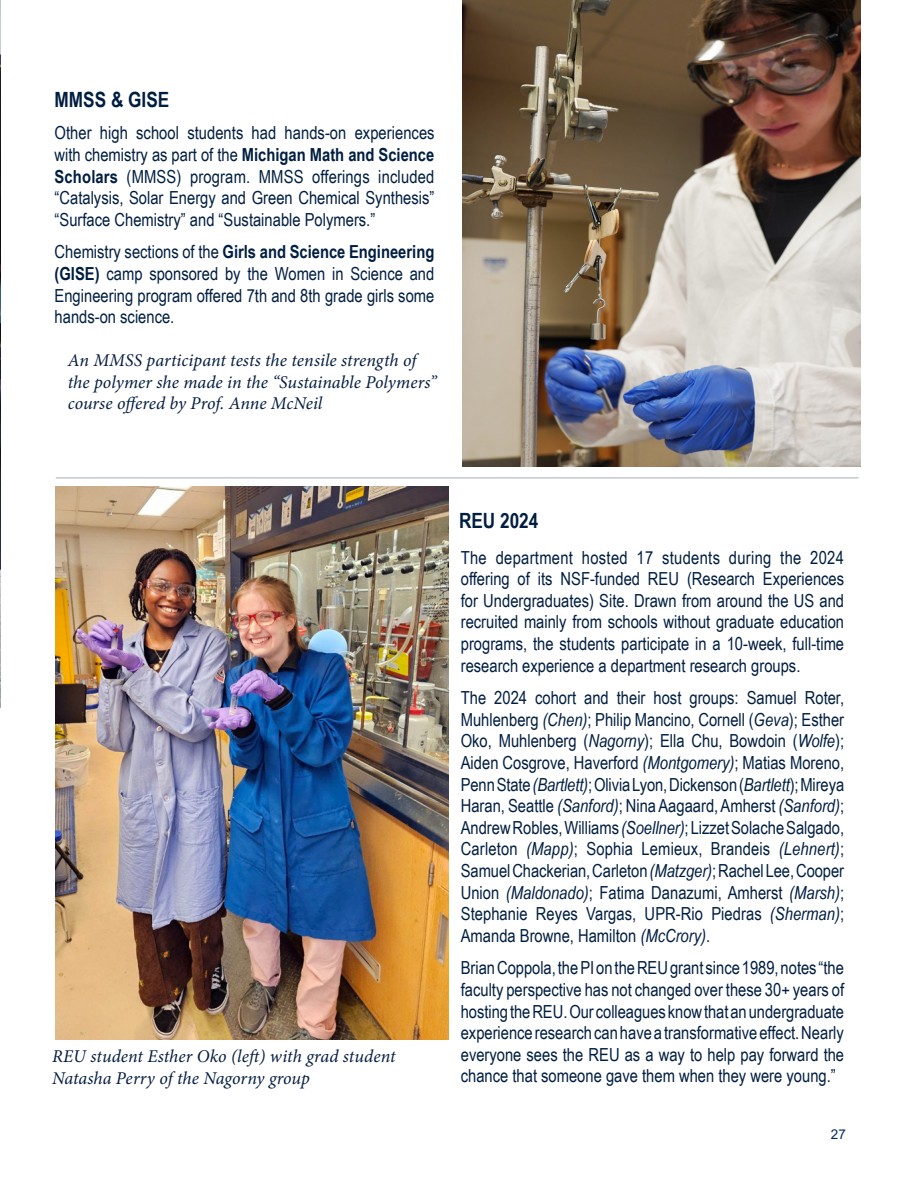
<style>
.page{position:relative;width:918px;height:1188px;background:#fff}
.page>*{position:absolute;margin:0;border:0;box-sizing:border-box;transform-origin:0 0}
.Happenings_captions{font:700 21px "Arial Narrow";color:#001e41}
.Head_18{font:700 21px "Arial Narrow";color:#001e41}
.Happenings_captions-2{font:18px/21.6px "Arial Narrow";color:#001e41;text-align:justify}
.t1{font:italic 18px/21.6px "Minion Pro";color:#041d40}
.t2{font:13.5px "Arial";color:#002d5e}
.s1{font-weight:700}
.s2{font-style:italic}
</style>
<div class="page">
<img style="left:463px;top:0;width:397px;height:467px">
<img style="left:56px;top:487px;width:392px;height:553px">
<hr style="left:56px;top:477px;width:803px;height:2px;background:#001e41">
<img style="left:0;top:0;width:1px;height:707px">
<p class="Happenings_captions" style="left:55px;top:84px;width:116px">MMSS &amp; GISE</p>
<p class="Happenings_captions-2" style="left:55px;top:122px;width:382px">Other high school students had hands-on experiences with chemistry as part of the <span class="s1">Michigan Math and Science Scholars</span> (MMSS) program. MMSS offerings included “Catalysis, Solar Energy and Green Chemical Synthesis” “Surface Chemistry” and “Sustainable Polymers.”</p>
<p class="Happenings_captions-2" style="left:55px;top:241px;width:381px">Chemistry sections of the <span class="s1">Girls and Science Engineering (GISE)</span> camp sponsored by the Women in Science and Engineering program offered 7th and 8th grade girls some hands-on science.</p>
<p class="t1" style="left:68px;top:350px;width:370px">An MMSS participant tests the tensile strength of the polymer she made in the “Sustainable Polymers” course offered by Prof. Anne McNeil</p>
<p class="t1" style="left:52px;top:1046px;width:345px">REU student Esther Oko (left) with grad student<br>Natasha Perry of the Nagorny group</p>
<p class="Head_18" style="left:459px;top:504px;width:81px">REU 2024</p>
<p class="Happenings_captions-2" style="left:461px;top:546px;width:385px">The department hosted 17 students during the 2024 offering of its NSF-funded REU (Research Experiences for Undergraduates) Site. Drawn from around the US and recruited mainly from schools without graduate education programs, the students participate in a 10-week, full-time research experience a department research groups.</p>
<p class="Happenings_captions-2" style="left:461px;top:686px;width:385px">The 2024 cohort and their host groups: Samuel Roter, Muhlenberg <span class="s2">(Chen)</span>; Philip Mancino, Cornell (<span class="s2">Geva</span>); Esther Oko, Muhlenberg (<span class="s2">Nagorny</span>); Ella Chu, Bowdoin (<span class="s2">Wolfe</span>); Aiden Cosgrove, Haverford <span class="s2">(Montgomery)</span>; Matias Moreno, Penn State <span class="s2">(Bartlett)</span>; Olivia Lyon, Dickenson (<span class="s2">Bartlett</span>); Mireya Haran, Seattle <span class="s2">(Sanford)</span>; Nina Aagaard, Amherst <span class="s2">(Sanford)</span>; Andrew Robles, Williams <span class="s2">(Soellner)</span>; Lizzet Solache Salgado, Carleton <span class="s2">(Mapp)</span>; Sophia Lemieux, Brandeis <span class="s2">(Lehnert)</span>; Samuel Chackerian, Carleton <span class="s2">(Matzger)</span>; Rachel Lee, Cooper Union <span class="s2">(Maldonado)</span>; Fatima Danazumi, Amherst <span class="s2">(Marsh)</span>; Stephanie Reyes Vargas, UPR-Rio Piedras <span class="s2">(Sherman)</span>; Amanda Browne, Hamilton <span class="s2">(McCrory)</span>.</p>
<p class="Happenings_captions-2" style="left:461px;top:957px;width:385px">Brian Coppola, the PI on the REU grant since 1989, notes “the faculty perspective has not changed over these 30+ years of hosting the REU. Our colleagues know that an undergraduate experience research can have a transformative effect. Nearly everyone sees the REU as a way to help pay forward the chance that someone gave them when they were young.”</p>
<p class="t2" style="left:831px;top:1125px;width:17px">27</p>
</div>
